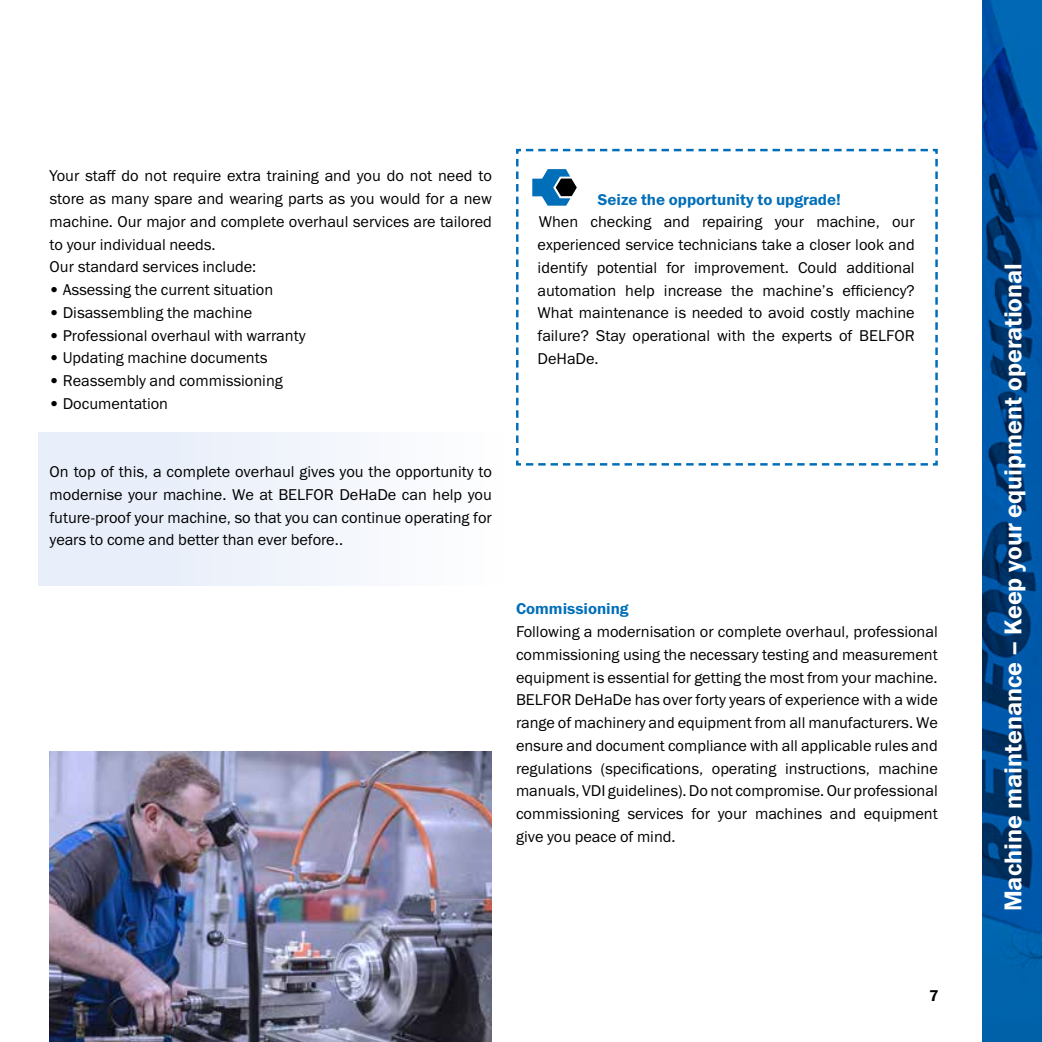
<style>
.page{position:relative;width:1042px;height:1042px;background:#fff}
.page>*{position:absolute;margin:0;border:0;box-sizing:border-box;transform-origin:0 0}
.t1{font:24.5px "Franklin Gothic Demi ITC";color:#fff}
.t2{font:15.75px/22.8px "Franklin Gothic Book ITC";color:#000;text-align:justify}
.t3{font:15.75px "Franklin Gothic Demi ITC";color:#006eb8}
.t4{font:15.75px "Franklin Gothic Demi ITC";color:#000}
</style>
<div class="page">
<div style="left:38px;top:432px;width:464px;height:153px;background:#e9effa"></div>
<svg style="left:982px;top:0;width:60px;height:1042px;background:#004a90"></svg>
<img style="left:50px;top:752px;width:442px;height:290px">
<svg style="left:516px;top:148px;width:422px;height:318px"></svg>
<svg style="left:532px;top:169px;width:45px;height:37px"></svg>
<p class="t2" style="left:50px;top:164px;width:444px;text-align:left">Your staff do not require extra training and you do not need to store as many spare and wearing parts as you would for a new machine. Our major and complete overhaul services are tailored to your individual needs.<br>Our standard services include:</p>
<p class="t2" style="left:50px;top:278px;width:225px">• Assessing the current situation</p>
<p class="t2" style="left:50px;top:301px;width:204px">• Disassembling the machine</p>
<p class="t2" style="left:50px;top:323px;width:257px">• Professional overhaul with warranty</p>
<p class="t2" style="left:50px;top:346px;width:219px">• Updating machine documents</p>
<p class="t2" style="left:50px;top:369px;width:235px">• Reassembly and commissioning</p>
<p class="t2" style="left:50px;top:392px;width:120px">• Documentation</p>
<p class="t2" style="left:50px;top:460px;width:444px">On top of this, a complete overhaul gives you the opportunity to modernise your machine. We at BELFOR DeHaDe can help you future-proof your machine, so that you can continue operating for years to come and better than ever before..</p>
<p class="t3" style="left:597px;top:190px;width:245px">Seize the opportunity to upgrade!</p>
<p class="t2" style="left:537px;top:210px;width:379px">When checking and repairing your machine, our experienced service technicians take a closer look and identify potential for improvement. Could additional automation help increase the machine’s efficiency?<br>What maintenance is needed to avoid costly machine failure? Stay operational with the experts of BELFOR DeHaDe.</p>
<p class="t3" style="left:516px;top:599px;width:114px">Commissioning</p>
<p class="t2" style="left:516px;top:620px;width:423px">Following a modernisation or complete overhaul, professional commissioning using the necessary testing and measurement equipment is essential for getting the most from your machine.<br>BELFOR DeHaDe has over forty years of experience with a wide range of machinery and equipment from all manufacturers. We ensure and document compliance with all applicable rules and regulations (specifications, operating instructions, machine manuals, VDI guidelines). Do not compromise. Our professional commissioning services for your machines and equipment give you peace of mind.</p>
<p class="t4" style="left:929px;top:986px;width:11px">7</p>
<h1 class="t1" style="left:998px;top:911px;width:650px;rotate:-90deg">Machine maintenance – Keep your equipment operational</h1>
</div>
